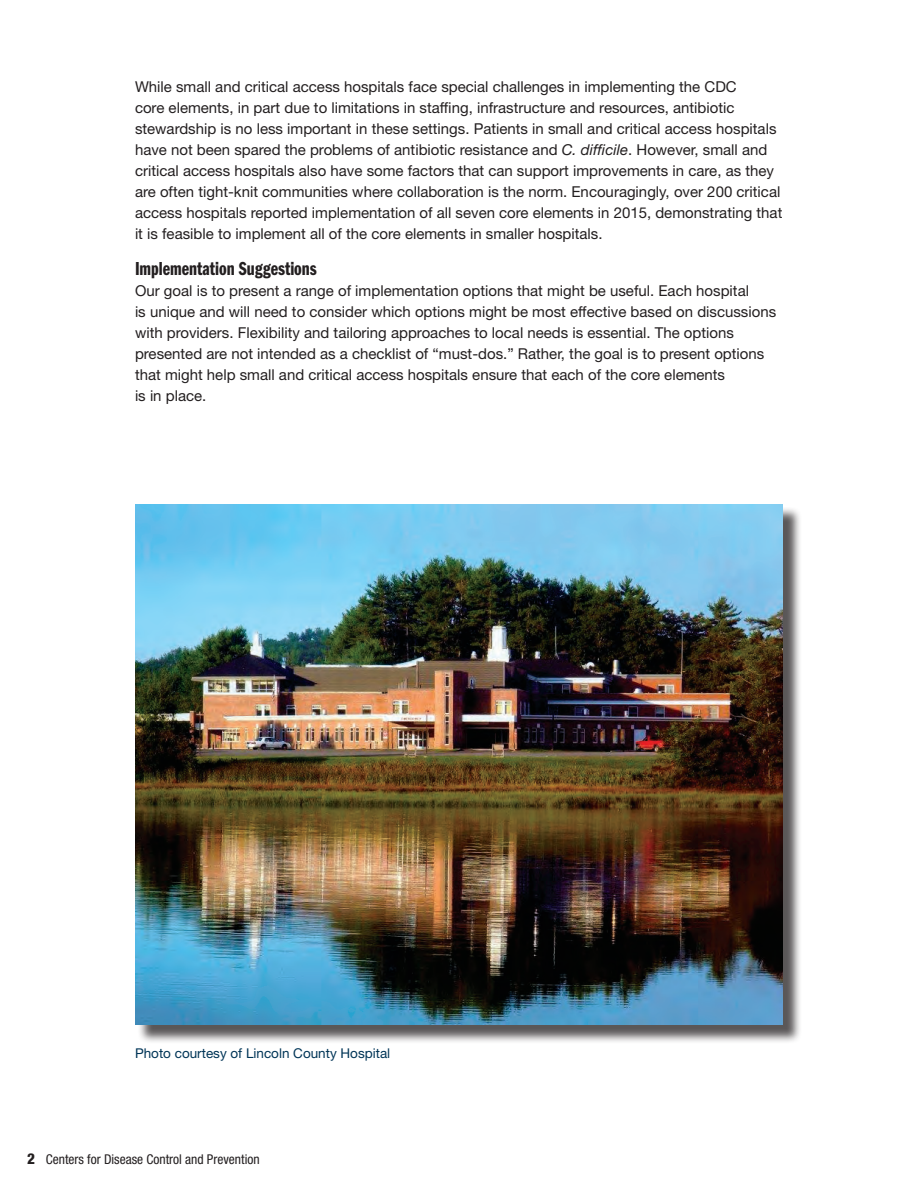
<style>
.page{position:relative;width:918px;height:1188px;background:#fff}
.page>*{position:absolute;margin:0;border:0;box-sizing:border-box;transform-origin:0 0}
.Heading_4{font:19.5px "ITC Franklin Gothic Std Dm Cp";color:#231f20}
.body{font:15px/21px "Helvetica Neue LT Std";color:#231f20}
.t1{font:condensed 13.5px "Helvetica Neue LT Std";color:#231f20}
.H1_-_Header_1_Title{font:13.5px "Helvetica Neue LT Std";color:#003557}
.s1{font-style:italic}
.s2{font-weight:800;font-size:15px}
</style>
<div class="page">
<div style="left:137px;top:507px;width:665px;height:536px;background:#231f20;opacity:.75"></div>
<img style="left:135px;top:504px;width:648px;height:521px">
<p class="body" style="left:135px;top:76px;width:649px">While small and critical access hospitals face special challenges in implementing the CDC<br>core elements, in part due to limitations in staffing, infrastructure and resources, antibiotic stewardship is no less important in these settings. Patients in small and critical access hospitals have not been spared the problems of antibiotic resistance and <span class="s1">C. difficile</span>. However, small and critical access hospitals also have some factors that can support improvements in care, as they are often tight-knit communities where collaboration is the norm. Encouragingly, over 200 critical access hospitals reported implementation of all seven core elements in 2015, demonstrating that it is feasible to implement all of the core elements in smaller hospitals.</p>
<p class="Heading_4" style="left:135px;top:258px;width:183px">Implementation Suggestions</p>
<p class="body" style="left:135px;top:280px;width:643px">Our goal is to present a range of implementation options that might be useful. Each hospital<br>is unique and will need to consider which options might be most effective based on discussions with providers. Flexibility and tailoring approaches to local needs is essential. The options presented are not intended as a checklist of “must-dos.” Rather, the goal is to present options that might help small and critical access hospitals ensure that each of the core elements<br>is in place.</p>
<h1 class="H1_-_Header_1_Title" style="left:135px;top:1045px;width:257px">Photo courtesy of Lincoln County Hospital</h1>
<p class="t1" style="left:27px;top:1152px;width:234px"><span class="s2">2</span> Centers for Disease Control and Prevention</p>
</div>
